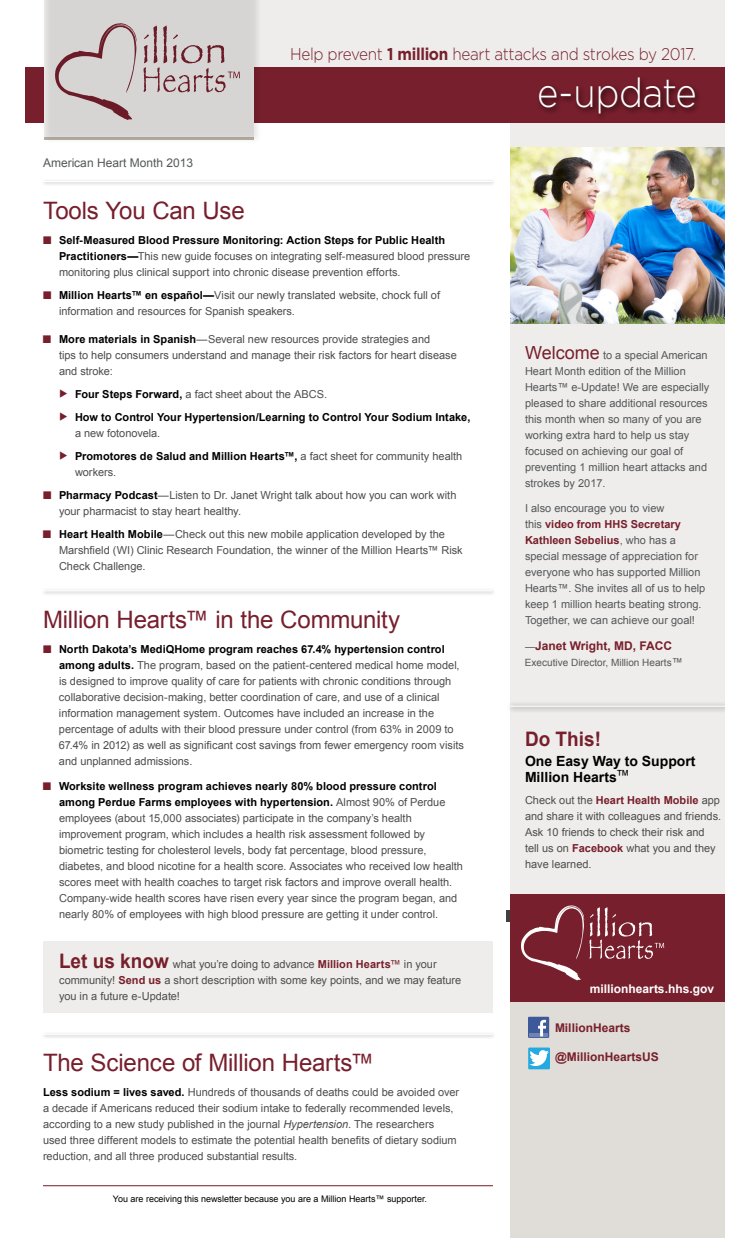
<style>
.page{position:relative;width:750px;height:1238px;background:#fff}
.page>*{position:absolute;margin:0;border:0;box-sizing:border-box;transform-origin:0 0}
.t1{font:300 40.5px "Gotham";letter-spacing:-.015em;color:#fff;scale:.9 1}
.t2{font:24px "Arial";letter-spacing:-.01em;color:#771f2c}
.t3{font:700 20px "Arial";color:#771f2c;scale:.95 1}
.t4{font:300 17px "Gotham";letter-spacing:-.02em;color:#771f2c;scale:.9 1}
.t5{font:700 14px/16px "Arial";color:#000}
.t6{font:700 12px "Arial";color:#771f2c}
.t7{font:12px "Arial";color:#545759}
.t8{font:700 12px "Arial";color:#fff}
.t9{font:11px/16px "Arial";color:#4d4d4d}
.t10{font:11px/16px "Arial";color:#545759}
.t11{font:700 11px/16px "Arial";letter-spacing:.005em;color:#000}
.t12{font:10px "Arial";color:#545759}
.t13{font:9px "Arial";color:#000}
.s1{font-weight:700}
.s2{color:#771f2c}
.s3{font-weight:700;color:#000}
.s4{font-weight:400;color:#4d4d4d}
.s5{font-weight:700;font-size:20px;color:#771f2c}
.s6{font-weight:700;color:#771f2c}
.s7{font-style:italic}
.s8{font-size:18px;color:#771f2c}
.s9{font-weight:400;font-size:10px;color:#545759}
.s10{font-size:11px}
.s11{font-weight:400}
</style>
<div class="page">
<div style="left:43px;top:942px;width:450px;height:71px;background:#efedeb"></div>
<hr style="left:43px;top:1185px;width:450px;height:1px;background:#771f2c">
<div style="left:51px;top:0;width:674px;height:121px;background:#efedeb"></div>
<div style="left:510px;top:116px;width:215px;height:1108px;background:#efedeb"></div>
<div style="left:25px;top:67px;width:700px;height:55px;background:#771f2c"></div>
<div style="left:42px;top:0;width:221px;height:145px;background:#000;opacity:.1"></div>
<div style="left:536px;top:75px;width:166px;height:46px;background:#000;opacity:.75"></div>
<div style="left:506px;top:701px;width:226px;height:12px;background:#000;opacity:.75"></div>
<hr style="left:510px;top:706px;width:216px;height:1px;background:#fff">
<div style="left:725px;top:682px;width:18px;height:52px;background:#fff"></div>
<img style="left:510px;top:147px;width:215px;height:176px">
<div style="left:41px;top:179px;width:455px;height:7px;background:#f2f2f2"></div>
<hr style="left:43px;top:181px;width:449px;height:1px;background:#fff">
<div style="left:41px;top:588px;width:455px;height:7px;background:#eee"></div>
<hr style="left:43px;top:590px;width:449px;height:1px;background:#fff">
<div style="left:41px;top:1031px;width:455px;height:8px;background:#000;opacity:.4"></div>
<hr style="left:43px;top:1034px;width:449px;height:1px;background:#fff">
<div style="left:510px;top:988px;width:215px;height:250px;background:#e0dcd7"></div>
<div style="left:528px;top:1047px;width:22px;height:22px;background:#24aae1"></div>
<svg style="left:529px;top:1050px;width:20px;height:16px"></svg>
<div style="left:528px;top:1017px;width:21px;height:21px;background:#3d5999"></div>
<hr style="left:530px;top:1033px;width:18px;height:3px;background:#6e85b3">
<svg style="left:538px;top:1020px;width:8px;height:16px"></svg>
<div style="left:510px;top:894px;width:215px;height:107px;background:#771f2c"></div>
<svg style="left:521px;top:905px;width:63px;height:75px"></svg>
<svg style="left:590px;top:907px;width:74px;height:52px"></svg>
<p class="t4" style="left:290px;top:43px;width:452px">Help prevent <span class="s1">1 million</span> heart attacks and strokes by 2017.</p>
<p class="t7" style="left:43px;top:155px;width:152px">American Heart Month 2013</p>
<h2 class="t2" style="left:43px;top:195px;width:203px">Tools You Can Use</h2>
<p class="t9" style="left:59px;top:232px;width:413px;text-indent:-16px"><span class="s2">■</span> <span class="s3">Self-Measured Blood Pressure Monitoring: Action Steps for Public Health<br>Practitioners—</span>This new guide focuses on integrating self-measured blood pressure monitoring plus clinical support into chronic disease prevention efforts.</p>
<p class="t9" style="left:59px;top:287px;width:383px;text-indent:-16px"><span class="s2">■</span> <span class="s3">Million Hearts™ en español—</span>Visit our newly translated website, chock full of information and resources for Spanish speakers.</p>
<p class="t9" style="left:59px;top:331px;width:399px;text-indent:-16px"><span class="s2">■</span> <span class="s3">More materials in Spanish</span>—Several new resources provide strategies and<br>tips to help consumers understand and manage their risk factors for heart disease and stroke:</p>
<p class="t9" style="left:75px;top:386px;width:254px"><span class="s3">Four Steps Forward,</span> a fact sheet about the ABCS.</p>
<p class="t11" style="left:75px;top:409px;width:397px">How to Control Your Hypertension/Learning to Control Your Sodium Intake, <span class="s4">a new fotonovela.</span></p>
<p class="t9" style="left:75px;top:448px;width:389px"><span class="s3">Promotores de Salud and Million Hearts™,</span> a fact sheet for community health workers.</p>
<p class="t9" style="left:59px;top:487px;width:399px;text-indent:-16px"><span class="s2">■</span> <span class="s3">Pharmacy Podcast</span>—Listen to Dr. Janet Wright talk about how you can work with your pharmacist to stay heart healthy.</p>
<p class="t9" style="left:59px;top:526px;width:405px;text-indent:-16px"><span class="s2">■</span> <span class="s3">Heart Health Mobile</span>—Check out this new mobile application developed by the<br>Marshfield (WI) Clinic Research Foundation, the winner of the Million Hearts™ Risk<br>Check Challenge.</p>
<h2 class="t2" style="left:43px;top:604px;width:359px">Million Hearts™ in the Community</h2>
<p class="t9" style="left:59px;top:641px;width:407px;text-indent:-16px"><span class="s2">■</span> <span class="s3">North Dakota’s MediQHome program reaches 67.4% hypertension control among adults.</span> The program, based on the patient-centered medical home model, is designed to improve quality of care for patients with chronic conditions through collaborative decision-making, better coordination of care, and use of a clinical information management system. Outcomes have included an increase in the percentage of adults with their blood pressure under control (from 63% in 2009 to 67.4% in 2012) as well as significant cost savings from fewer emergency room visits and unplanned admissions.</p>
<p class="t9" style="left:59px;top:778px;width:406px;text-indent:-16px"><span class="s2">■</span> <span class="s3">Worksite wellness program achieves nearly 80% blood pressure control among Perdue Farms employees with hypertension.</span> Almost 90% of Perdue employees (about 15,000 associates) participate in the company’s health improvement program, which includes a health risk assessment followed by biometric testing for cholesterol levels, body fat percentage, blood pressure, diabetes, and blood nicotine for a health score. Associates who received low health scores meet with health coaches to target risk factors and improve overall health.<br>Company-wide health scores have risen every year since the program began, and nearly 80% of employees with high blood pressure are getting it under control.</p>
<p class="t9" style="left:59px;top:956px;width:404px"><span class="s5">Let us know</span> what you’re doing to advance <span class="s6">Million Hearts</span><span class="s2">™</span> in your community! <span class="s6">Send us</span> a short description with some key points, and we may feature you in a future e-Update!</p>
<h2 class="t2" style="left:43px;top:1047px;width:333px">The Science of Million Hearts™</h2>
<p class="t9" style="left:43px;top:1084px;width:418px"><span class="s3">Less sodium = lives saved.</span> Hundreds of thousands of deaths could be avoided over a decade if Americans reduced their sodium intake to federally recommended levels, according to a new study published in the journal <span class="s7">Hypertension</span>. The researchers used three different models to estimate the potential health benefits of dietary sodium reduction, and all three produced substantial results.</p>
<p class="t13" style="left:113px;top:1192px;width:316px">You are receiving this newsletter because you are a Million Hearts™ supporter.</p>
<h1 class="t1" style="left:537px;top:67px;width:179px">e-update</h1>
<p class="t10" style="left:525px;top:347px;width:186px"><span class="s8">Welcome</span> to a special American<br>Heart Month edition of the Million<br>Hearts™ e-Update! We are especially pleased to share additional resources this month when so many of you are working extra hard to help us stay focused on achieving our goal of preventing 1 million heart attacks and strokes by 2017.</p>
<p class="t10" style="left:525px;top:500px;width:182px">I also encourage you to view<br>this <span class="s6">video from HHS Secretary Kathleen Sebelius</span>, who has a special message of appreciation for everyone who has supported Million Hearts™. She invites all of us to help keep 1 million hearts beating strong.<br>Together, we can achieve our goal!</p>
<p class="t6" style="left:525px;top:638px;width:149px"><span class="s9">—</span>Janet Wright, MD, FACC</p>
<p class="t12" style="left:525px;top:656px;width:159px">Executive Director, Million Hearts<span class="s10">™</span></p>
<h2 class="t3" style="left:525px;top:726px;width:81px">Do This!</h2>
<h3 class="t5" style="left:525px;top:754px;width:172px">One Easy Way to Support<br>Million Hearts<span class="s11">™</span></h3>
<p class="t9" style="left:525px;top:792px;width:198px">Check out the <span class="s6">Heart Health Mobile</span> app and share it with colleagues and friends.<br>Ask 10 friends to check their risk and tell us on <span class="s6">Facebook</span> what you and they have learned.</p>
<p class="t8" style="left:590px;top:981px;width:126px">millionhearts.hhs.gov</p>
<p class="t6" style="left:555px;top:1020px;width:77px">MillionHearts</p>
<p class="t6" style="left:555px;top:1049px;width:105px">@MillionHeartsUS</p>
</div>
